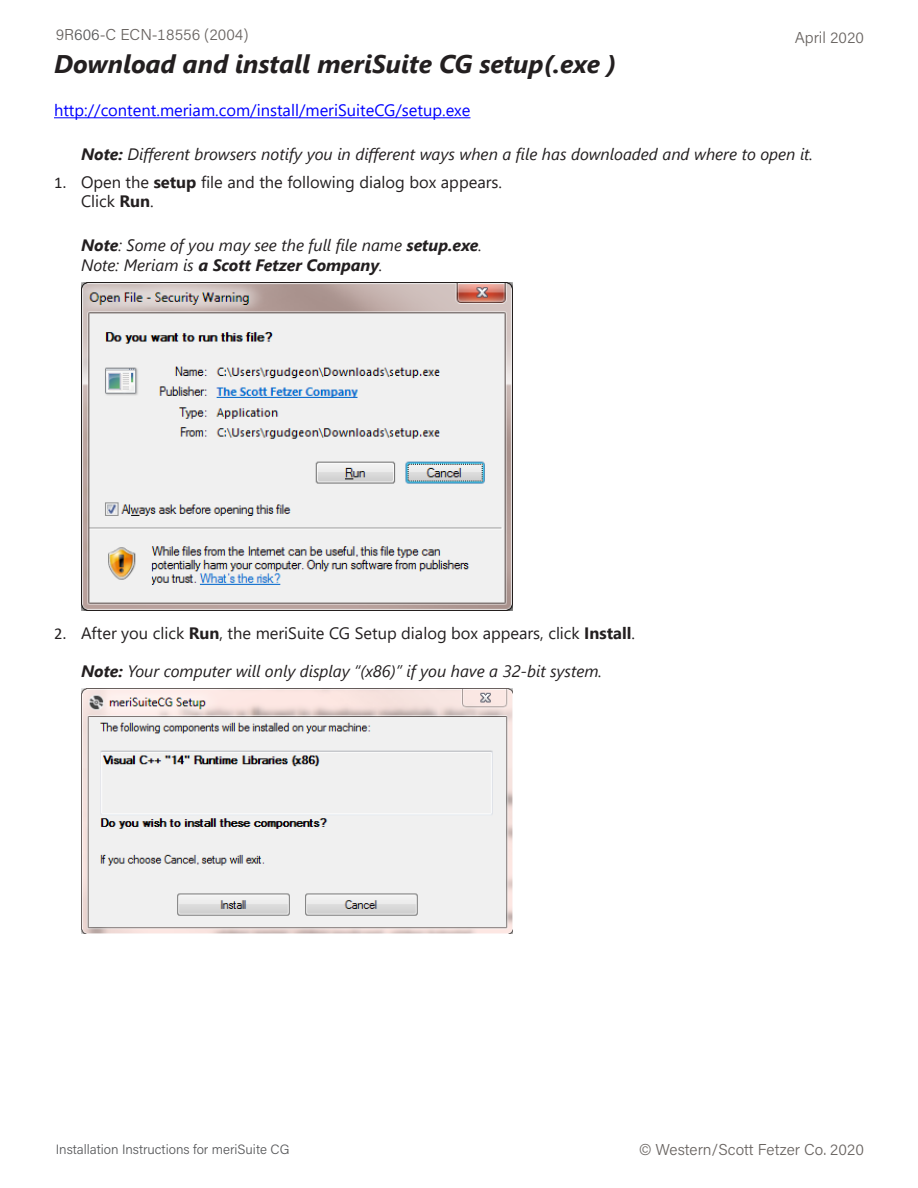
<style>
.page{position:relative;width:918px;height:1188px;background:#fff}
.page>*{position:absolute;margin:0;border:0;box-sizing:border-box;transform-origin:0 0}
.Heading_2{font:italic 700 25.5px "Segoe UI";color:#231f20}
.t1{font:italic 16.5px/19.8px "Segoe UI";color:#231f20}
.t2{font:16.5px/18.9px "Segoe UI";color:#231f20}
.t3{font:16.5px "Segoe UI";color:#00f}
.t4{font:300 15.75px "Acumin Pro";color:#696461}
.t5{font:300 13.5px "Acumin Pro";color:#57585a}
.s1{color:#57585a}
.s2{font-weight:700}
.s3{font-family:"Calibri"}
</style>
<div class="page">
<hr style="left:54px;top:117px;width:417px;height:1px;background:#00f">
<img style="left:81px;top:282px;width:432px;height:329px">
<img style="left:81px;top:688px;width:432px;height:246px">
<p class="t4" style="left:56px;top:24px;width:194px">9R<span class="s1">606</span>-C ECN-18556 (2004)</p>
<p class="t4" style="left:795px;top:27px;width:71px">April 2020</p>
<p class="Heading_2" style="left:54px;top:39px;width:564px">Download and install meriSuite CG setup(.exe )</p>
<p class="t3" style="left:54px;top:95px;width:418px">http://content.meriam.com/install/meriSuiteCG/setup.exe</p>
<p class="t1" style="left:81px;top:142px;width:734px"><span class="s2">Note:</span> Different browsers notify you in different ways when a file has downloaded and where to open it.</p>
<p class="t2" style="left:81px;top:171px;width:423px;text-indent:-27px"><span class="s3">1.</span> Open the <span class="s2">setup</span> file and the following dialog box appears.<br>Click <span class="s2">Run</span>.</p>
<p class="t1" style="left:81px;top:232px;width:403px"><span class="s2">Note</span>: Some of you may see the full file name <span class="s2">setup.exe</span>.<br>Note: Meriam is <span class="s2">a Scott Fetzer Company</span>.</p>
<p class="t2" style="left:54px;top:622px;width:583px"><span class="s3">2.</span> After you click <span class="s2">Run</span>, the meriSuite CG Setup dialog box appears, click <span class="s2">Install</span>.</p>
<p class="t1" style="left:81px;top:658px;width:523px"><span class="s2">Note:</span> Your computer will only display “(x86)” if you have a 32-bit system.</p>
<p class="t5" style="left:56px;top:1140px;width:235px">Installation Instructions for meriSuite CG</p>
<p class="t4" style="left:639px;top:1138px;width:226px">© Western/Scott Fetzer Co. 2020</p>
</div>
